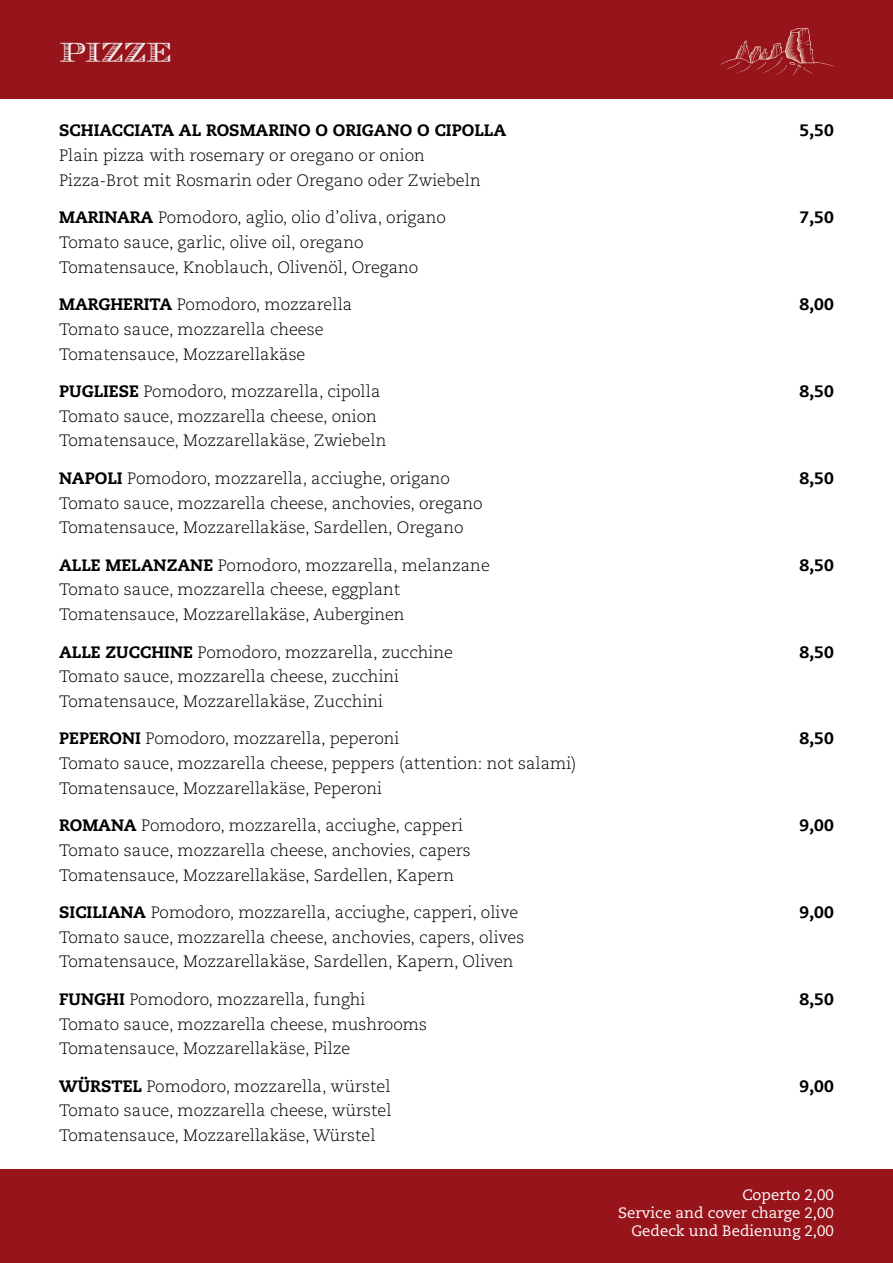
<style>
.page{position:relative;width:893px;height:1263px;background:#fff}
.page>*{position:absolute;margin:0;border:0;box-sizing:border-box;transform-origin:0 0}
.t1{font:25.5px "Chevalier Str DCD";color:#f2f2f3}
.t2{font:300 16.5px/24.8px "Caecilia LT Std";color:#000}
.t3{font:800 16.5px "Caecilia LT Std";color:#000}
.t4{font:15px/18px "Caecilia LT Std";color:#fff;text-align:right}
.s1{font-weight:800}
</style>
<div class="page">
<div style="left:0;top:0;width:893px;height:98px;background:#97141b"></div>
<div style="left:0;top:1169px;width:893px;height:94px;background:#97141b"></div>
<svg style="left:719px;top:28px;width:116px;height:48px"></svg>
<h1 class="t1" style="left:60px;top:36px;width:113px">PIZZE</h1>
<p class="t3" style="left:59px;top:120px;width:449px">SCHIACCIATA AL ROSMARINO O ORIGANO O CIPOLLA</p>
<p class="t3" style="left:800px;top:120px;width:36px">5,50</p>
<p class="t2" style="left:59px;top:143px;width:423px">Plain pizza with rosemary or oregano or onion<br>Pizza-Brot mit Rosmarin oder Oregano oder Zwiebeln</p>
<p class="t2" style="left:59px;top:206px;width:388px"><span class="s1">MARINARA</span> Pomodoro, aglio, olio d’oliva, origano</p>
<p class="t3" style="left:800px;top:207px;width:36px">7,50</p>
<p class="t2" style="left:59px;top:230px;width:361px">Tomato sauce, garlic, olive oil, oregano<br>Tomatensauce, Knoblauch, Olivenöl, Oregano</p>
<p class="t2" style="left:59px;top:293px;width:295px"><span class="s1">MARGHERITA</span> Pomodoro, mozzarella</p>
<p class="t3" style="left:800px;top:294px;width:36px">8,00</p>
<p class="t2" style="left:59px;top:317px;width:266px">Tomato sauce, mozzarella cheese<br>Tomatensauce, Mozzarellakäse</p>
<p class="t2" style="left:59px;top:379px;width:323px"><span class="s1">PUGLIESE</span> Pomodoro, mozzarella, cipolla</p>
<p class="t3" style="left:800px;top:381px;width:36px">8,50</p>
<p class="t2" style="left:59px;top:404px;width:329px">Tomato sauce, mozzarella cheese, onion<br>Tomatensauce, Mozzarellakäse, Zwiebeln</p>
<p class="t2" style="left:59px;top:466px;width:392px"><span class="s1">NAPOLI</span> Pomodoro, mozzarella, acciughe, origano</p>
<p class="t3" style="left:800px;top:468px;width:36px">8,50</p>
<p class="t2" style="left:59px;top:491px;width:425px">Tomato sauce, mozzarella cheese, anchovies, oregano<br>Tomatensauce, Mozzarellakäse, Sardellen, Oregano</p>
<p class="t2" style="left:59px;top:553px;width:432px"><span class="s1">ALLE MELANZANE</span> Pomodoro, mozzarella, melanzane</p>
<p class="t3" style="left:800px;top:555px;width:36px">8,50</p>
<p class="t2" style="left:59px;top:578px;width:347px">Tomato sauce, mozzarella cheese, eggplant<br>Tomatensauce, Mozzarellakäse, Auberginen</p>
<p class="t2" style="left:59px;top:640px;width:395px"><span class="s1">ALLE ZUCCHINE</span> Pomodoro, mozzarella, zucchine</p>
<p class="t3" style="left:800px;top:641px;width:36px">8,50</p>
<p class="t2" style="left:59px;top:664px;width:341px">Tomato sauce, mozzarella cheese, zucchini<br>Tomatensauce, Mozzarellakäse, Zucchini</p>
<p class="t2" style="left:59px;top:727px;width:342px"><span class="s1">PEPERONI</span> Pomodoro, mozzarella, peperoni</p>
<p class="t3" style="left:800px;top:728px;width:36px">8,50</p>
<p class="t2" style="left:59px;top:751px;width:519px">Tomato sauce, mozzarella cheese, peppers (attention: not salami)<br>Tomatensauce, Mozzarellakäse, Peperoni</p>
<p class="t2" style="left:59px;top:813px;width:405px"><span class="s1">ROMANA</span> Pomodoro, mozzarella, acciughe, capperi</p>
<p class="t3" style="left:800px;top:815px;width:36px">9,00</p>
<p class="t2" style="left:59px;top:838px;width:413px">Tomato sauce, mozzarella cheese, anchovies, capers<br>Tomatensauce, Mozzarellakäse, Sardellen, Kapern</p>
<p class="t2" style="left:59px;top:900px;width:461px"><span class="s1">SICILIANA</span> Pomodoro, mozzarella, acciughe, capperi, olive</p>
<p class="t3" style="left:800px;top:902px;width:36px">9,00</p>
<p class="t2" style="left:59px;top:925px;width:467px">Tomato sauce, mozzarella cheese, anchovies, capers, olives<br>Tomatensauce, Mozzarellakäse, Sardellen, Kapern, Oliven</p>
<p class="t2" style="left:59px;top:987px;width:308px"><span class="s1">FUNGHI</span> Pomodoro, mozzarella, funghi</p>
<p class="t3" style="left:800px;top:989px;width:36px">8,50</p>
<p class="t2" style="left:59px;top:1012px;width:369px">Tomato sauce, mozzarella cheese, mushrooms<br>Tomatensauce, Mozzarellakäse, Pilze</p>
<p class="t2" style="left:59px;top:1074px;width:333px"><span class="s1">WÜRSTEL</span> Pomodoro, mozzarella, würstel</p>
<p class="t3" style="left:800px;top:1076px;width:36px">9,00</p>
<p class="t2" style="left:59px;top:1099px;width:334px">Tomato sauce, mozzarella cheese, würstel<br>Tomatensauce, Mozzarellakäse, Würstel</p>
<p class="t4" style="left:618px;top:1186px;width:217px">Coperto 2,00<br>Service and cover charge 2,00<br>Gedeck und Bedienung 2,00</p>
</div>
